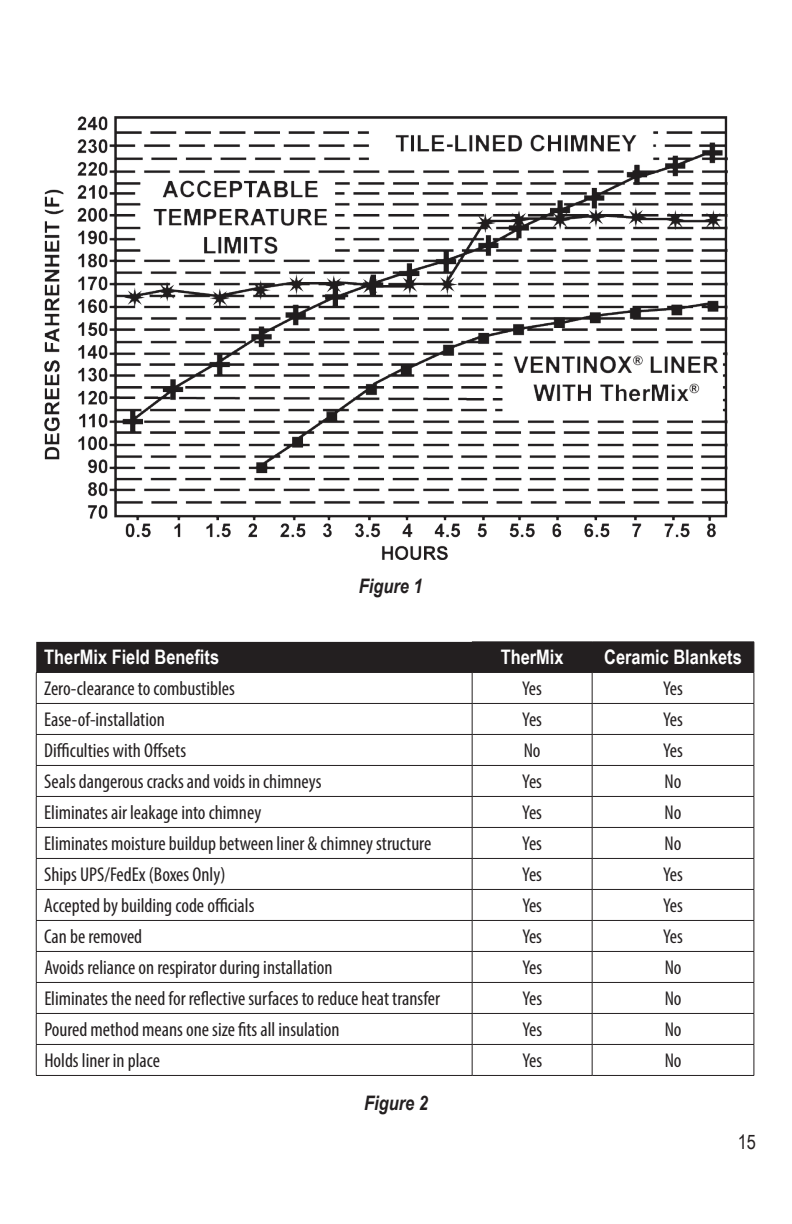
<style>
.page{position:relative;width:792px;height:1224px;background:#fff}
.page>*{position:absolute;margin:0;border:0;box-sizing:border-box;transform-origin:0 0}
.t1{font:condensed 20px "Myriad Pro";color:#231f20}
.t2{font:700 20px "Arial Narrow";color:#fff}
.t3{font:italic 700 20px "Arial Narrow";color:#231f20}
.t4{font:20px "Arial Narrow";color:#231f20}
</style>
<div class="page">
<img style="left:45px;top:117px;width:683px;height:443px">
<div style="left:36px;top:642px;width:718px;height:30px;background:#231f20"></div>
<hr style="left:472px;top:642px;width:120px;height:1px;background:#231f20">
<hr style="left:592px;top:642px;width:162px;height:1px;background:#231f20">
<hr style="left:592px;top:642px;width:1px;height:30px;background:#231f20">
<hr style="left:754px;top:642px;width:1px;height:30px;background:#231f20">
<hr style="left:36px;top:673px;width:1px;height:30px;background:#231f20">
<hr style="left:472px;top:672px;width:120px;height:1px;background:#231f20">
<hr style="left:472px;top:673px;width:1px;height:30px;background:#231f20">
<hr style="left:592px;top:672px;width:162px;height:1px;background:#231f20">
<hr style="left:592px;top:673px;width:1px;height:30px;background:#231f20">
<hr style="left:754px;top:673px;width:1px;height:30px;background:#231f20">
<hr style="left:36px;top:703px;width:436px;height:1px;background:#231f20">
<hr style="left:36px;top:704px;width:1px;height:30px;background:#231f20">
<hr style="left:472px;top:703px;width:120px;height:1px;background:#231f20">
<hr style="left:472px;top:704px;width:1px;height:30px;background:#231f20">
<hr style="left:592px;top:703px;width:162px;height:1px;background:#231f20">
<hr style="left:592px;top:704px;width:1px;height:30px;background:#231f20">
<hr style="left:754px;top:704px;width:1px;height:30px;background:#231f20">
<hr style="left:36px;top:734px;width:436px;height:1px;background:#231f20">
<hr style="left:36px;top:735px;width:1px;height:30px;background:#231f20">
<hr style="left:472px;top:734px;width:120px;height:1px;background:#231f20">
<hr style="left:472px;top:735px;width:1px;height:30px;background:#231f20">
<hr style="left:592px;top:734px;width:162px;height:1px;background:#231f20">
<hr style="left:592px;top:735px;width:1px;height:30px;background:#231f20">
<hr style="left:754px;top:735px;width:1px;height:30px;background:#231f20">
<hr style="left:36px;top:765px;width:436px;height:1px;background:#231f20">
<hr style="left:36px;top:766px;width:1px;height:30px;background:#231f20">
<hr style="left:472px;top:765px;width:120px;height:1px;background:#231f20">
<hr style="left:472px;top:766px;width:1px;height:30px;background:#231f20">
<hr style="left:592px;top:765px;width:162px;height:1px;background:#231f20">
<hr style="left:592px;top:766px;width:1px;height:30px;background:#231f20">
<hr style="left:754px;top:766px;width:1px;height:30px;background:#231f20">
<hr style="left:36px;top:796px;width:436px;height:1px;background:#231f20">
<hr style="left:36px;top:797px;width:1px;height:30px;background:#231f20">
<hr style="left:472px;top:796px;width:120px;height:1px;background:#231f20">
<hr style="left:472px;top:797px;width:1px;height:30px;background:#231f20">
<hr style="left:592px;top:796px;width:162px;height:1px;background:#231f20">
<hr style="left:592px;top:797px;width:1px;height:30px;background:#231f20">
<hr style="left:754px;top:797px;width:1px;height:30px;background:#231f20">
<hr style="left:36px;top:827px;width:436px;height:1px;background:#231f20">
<hr style="left:36px;top:828px;width:1px;height:30px;background:#231f20">
<hr style="left:472px;top:827px;width:120px;height:1px;background:#231f20">
<hr style="left:472px;top:828px;width:1px;height:30px;background:#231f20">
<hr style="left:592px;top:827px;width:162px;height:1px;background:#231f20">
<hr style="left:592px;top:828px;width:1px;height:30px;background:#231f20">
<hr style="left:754px;top:828px;width:1px;height:30px;background:#231f20">
<hr style="left:36px;top:858px;width:436px;height:1px;background:#231f20">
<hr style="left:36px;top:859px;width:1px;height:30px;background:#231f20">
<hr style="left:472px;top:858px;width:120px;height:1px;background:#231f20">
<hr style="left:472px;top:859px;width:1px;height:30px;background:#231f20">
<hr style="left:592px;top:858px;width:162px;height:1px;background:#231f20">
<hr style="left:592px;top:859px;width:1px;height:30px;background:#231f20">
<hr style="left:754px;top:859px;width:1px;height:30px;background:#231f20">
<hr style="left:36px;top:889px;width:436px;height:1px;background:#231f20">
<hr style="left:36px;top:890px;width:1px;height:30px;background:#231f20">
<hr style="left:472px;top:889px;width:120px;height:1px;background:#231f20">
<hr style="left:472px;top:890px;width:1px;height:30px;background:#231f20">
<hr style="left:592px;top:889px;width:162px;height:1px;background:#231f20">
<hr style="left:592px;top:890px;width:1px;height:30px;background:#231f20">
<hr style="left:754px;top:890px;width:1px;height:30px;background:#231f20">
<hr style="left:36px;top:920px;width:436px;height:1px;background:#231f20">
<hr style="left:36px;top:921px;width:1px;height:30px;background:#231f20">
<hr style="left:472px;top:920px;width:120px;height:1px;background:#231f20">
<hr style="left:472px;top:921px;width:1px;height:30px;background:#231f20">
<hr style="left:592px;top:920px;width:162px;height:1px;background:#231f20">
<hr style="left:592px;top:921px;width:1px;height:30px;background:#231f20">
<hr style="left:754px;top:921px;width:1px;height:30px;background:#231f20">
<hr style="left:36px;top:951px;width:436px;height:1px;background:#231f20">
<hr style="left:36px;top:952px;width:1px;height:30px;background:#231f20">
<hr style="left:472px;top:951px;width:120px;height:1px;background:#231f20">
<hr style="left:472px;top:952px;width:1px;height:30px;background:#231f20">
<hr style="left:592px;top:951px;width:162px;height:1px;background:#231f20">
<hr style="left:592px;top:952px;width:1px;height:30px;background:#231f20">
<hr style="left:754px;top:952px;width:1px;height:30px;background:#231f20">
<hr style="left:36px;top:982px;width:436px;height:1px;background:#231f20">
<hr style="left:36px;top:983px;width:1px;height:30px;background:#231f20">
<hr style="left:472px;top:982px;width:120px;height:1px;background:#231f20">
<hr style="left:472px;top:983px;width:1px;height:30px;background:#231f20">
<hr style="left:592px;top:982px;width:162px;height:1px;background:#231f20">
<hr style="left:592px;top:983px;width:1px;height:30px;background:#231f20">
<hr style="left:754px;top:983px;width:1px;height:30px;background:#231f20">
<hr style="left:36px;top:1013px;width:436px;height:1px;background:#231f20">
<hr style="left:36px;top:1014px;width:1px;height:30px;background:#231f20">
<hr style="left:472px;top:1013px;width:120px;height:1px;background:#231f20">
<hr style="left:472px;top:1014px;width:1px;height:30px;background:#231f20">
<hr style="left:592px;top:1013px;width:162px;height:1px;background:#231f20">
<hr style="left:592px;top:1014px;width:1px;height:30px;background:#231f20">
<hr style="left:754px;top:1014px;width:1px;height:30px;background:#231f20">
<hr style="left:36px;top:1044px;width:436px;height:1px;background:#231f20">
<hr style="left:36px;top:1045px;width:1px;height:30px;background:#231f20">
<hr style="left:472px;top:1044px;width:120px;height:1px;background:#231f20">
<hr style="left:472px;top:1045px;width:1px;height:30px;background:#231f20">
<hr style="left:592px;top:1044px;width:162px;height:1px;background:#231f20">
<hr style="left:592px;top:1045px;width:1px;height:30px;background:#231f20">
<hr style="left:754px;top:1045px;width:1px;height:30px;background:#231f20">
<hr style="left:36px;top:1075px;width:436px;height:1px;background:#231f20">
<hr style="left:472px;top:1075px;width:120px;height:1px;background:#231f20">
<hr style="left:592px;top:1075px;width:162px;height:1px;background:#231f20">
<hr style="left:472px;top:642px;width:1px;height:30px;background:#231f20">
<hr style="left:36px;top:672px;width:436px;height:1px;background:#231f20">
<p class="t3" style="left:359px;top:571px;width:65px">Figure 1</p>
<p class="t2" style="left:44px;top:642px;width:176px">TherMix Field Benefits</p>
<p class="t2" style="left:501px;top:642px;width:64px">TherMix</p>
<p class="t2" style="left:604px;top:642px;width:139px">Ceramic Blankets</p>
<p class="t1" style="left:44px;top:677px;width:192px">Zero-clearance to combustibles</p>
<p class="t1" style="left:522px;top:677px;width:21px">Yes</p>
<p class="t1" style="left:663px;top:677px;width:21px">Yes</p>
<p class="t1" style="left:44px;top:708px;width:122px">Ease-of-installation</p>
<p class="t1" style="left:522px;top:708px;width:21px">Yes</p>
<p class="t1" style="left:663px;top:708px;width:21px">Yes</p>
<p class="t1" style="left:44px;top:739px;width:143px">Difficulties with Offsets</p>
<p class="t1" style="left:524px;top:739px;width:18px">No</p>
<p class="t1" style="left:663px;top:739px;width:21px">Yes</p>
<p class="t1" style="left:44px;top:770px;width:279px">Seals dangerous cracks and voids in chimneys</p>
<p class="t1" style="left:522px;top:770px;width:21px">Yes</p>
<p class="t1" style="left:665px;top:770px;width:18px">No</p>
<p class="t1" style="left:44px;top:801px;width:218px">Eliminates air leakage into chimney</p>
<p class="t1" style="left:522px;top:801px;width:21px">Yes</p>
<p class="t1" style="left:665px;top:801px;width:18px">No</p>
<p class="t1" style="left:44px;top:832px;width:388px">Eliminates moisture buildup between liner &amp; chimney structure</p>
<p class="t1" style="left:522px;top:832px;width:21px">Yes</p>
<p class="t1" style="left:665px;top:832px;width:18px">No</p>
<p class="t1" style="left:44px;top:863px;width:183px">Ships UPS/FedEx (Boxes Only)</p>
<p class="t1" style="left:522px;top:863px;width:21px">Yes</p>
<p class="t1" style="left:663px;top:863px;width:21px">Yes</p>
<p class="t1" style="left:44px;top:894px;width:212px">Accepted by building code officials</p>
<p class="t1" style="left:522px;top:894px;width:21px">Yes</p>
<p class="t1" style="left:663px;top:894px;width:21px">Yes</p>
<p class="t1" style="left:44px;top:925px;width:99px">Can be removed</p>
<p class="t1" style="left:522px;top:925px;width:21px">Yes</p>
<p class="t1" style="left:663px;top:925px;width:21px">Yes</p>
<p class="t1" style="left:44px;top:956px;width:290px">Avoids reliance on respirator during installation</p>
<p class="t1" style="left:522px;top:956px;width:21px">Yes</p>
<p class="t1" style="left:665px;top:956px;width:18px">No</p>
<p class="t1" style="left:44px;top:987px;width:397px">Eliminates the need for reflective surfaces to reduce heat transfer</p>
<p class="t1" style="left:522px;top:987px;width:21px">Yes</p>
<p class="t1" style="left:665px;top:987px;width:18px">No</p>
<p class="t1" style="left:44px;top:1018px;width:297px">Poured method means one size fits all insulation</p>
<p class="t1" style="left:522px;top:1018px;width:21px">Yes</p>
<p class="t1" style="left:665px;top:1018px;width:18px">No</p>
<p class="t1" style="left:44px;top:1049px;width:117px">Holds liner in place</p>
<p class="t1" style="left:522px;top:1049px;width:21px">Yes</p>
<p class="t1" style="left:665px;top:1049px;width:18px">No</p>
<p class="t3" style="left:364px;top:1088px;width:65px">Figure 2</p>
<p class="t4" style="left:738px;top:1127px;width:20px">15</p>
</div>
